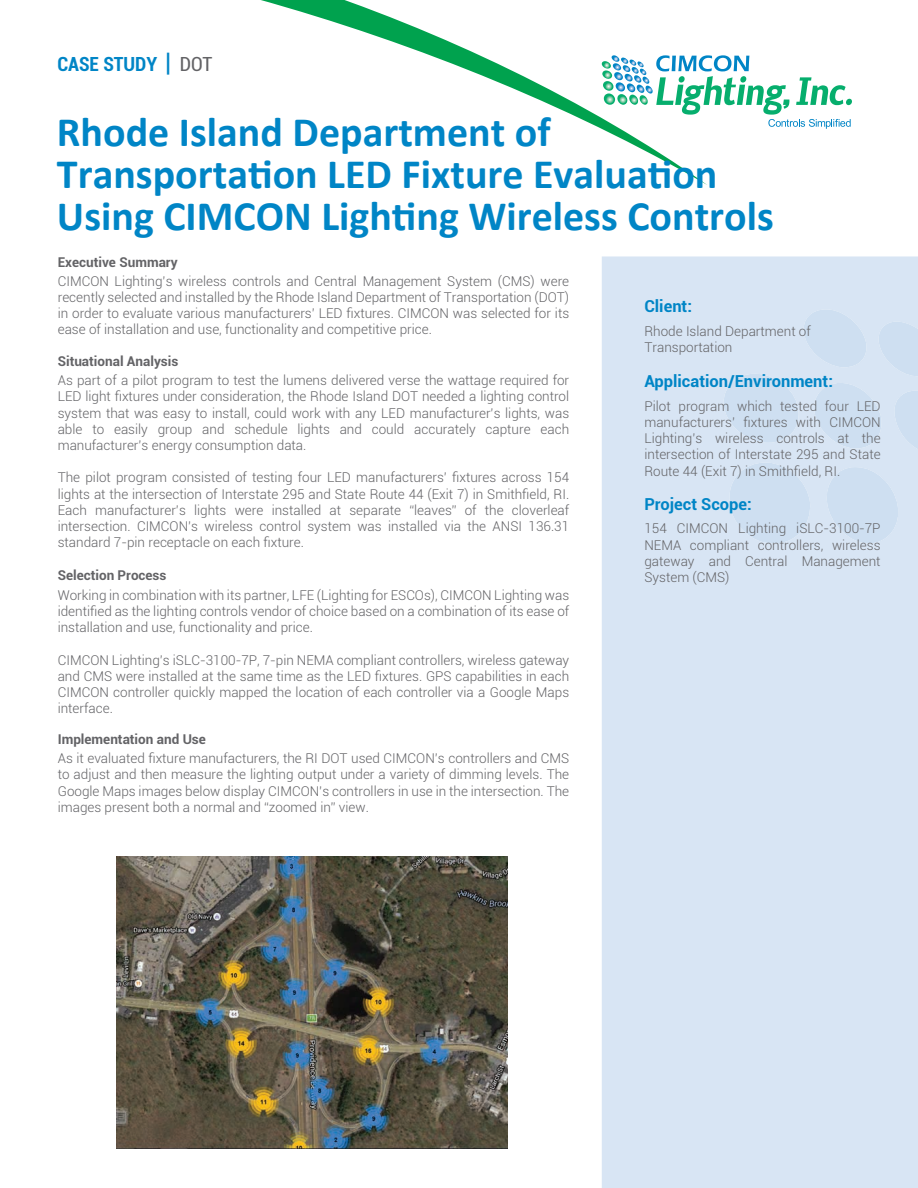
<style>
.page{position:relative;width:918px;height:1188px;background:#fff}
.page>*{position:absolute;margin:0;border:0;box-sizing:border-box;transform-origin:0 0}
.t1{font:700 42px/42px "Calibri";color:#0085c6}
.t2{font:700 condensed 19.5px "Roboto";color:#0085c6}
.t3{font:700 16.5px "Roboto";color:#0085c6}
.t4{font:300 13.5px/16.2px "Roboto";color:#636366;text-align:justify}
.t5{font:700 13.5px "Roboto";color:#636366}
.s1{font-weight:400;font-size:25.5px}
.s2{font-weight:400;color:#636366}
</style>
<div class="page">
<svg style="left:261px;top:0;width:446px;height:185px"></svg>
<div style="left:602px;top:256px;width:316px;height:932px;background:#d8e5f4"></div>
<svg style="left:728px;top:463px;width:84px;height:80px;background:#d0e0f1"></svg>
<svg style="left:724px;top:374px;width:77px;height:69px;background:#d0e0f1"></svg>
<svg style="left:824px;top:467px;width:77px;height:77px;background:#d1e0f1"></svg>
<svg style="left:876px;top:322px;width:42px;height:54px;background:#d0e0f1"></svg>
<svg style="left:812px;top:383px;width:72px;height:66px;background:#d1e0f1"></svg>
<svg style="left:802px;top:309px;width:67px;height:58px;background:#d1e0f1"></svg>
<svg style="left:891px;top:391px;width:27px;height:58px;background:#d1e1f2"></svg>
<svg style="left:602px;top:55px;width:250px;height:74px"></svg>
<img style="left:117px;top:856px;width:390px;height:292px">
<h2 class="t2" style="left:57px;top:51px;width:157px">CASE STUDY <span class="s1">|</span> <span class="s2">DOT</span></h2>
<h1 class="t1" style="left:57px;top:111px;width:718px">Rhode Island Department of<br>Transportation LED Fixture Evaluation<br>Using CIMCON Lighting Wireless Controls</h1>
<p class="t5" style="left:58px;top:252px;width:121px">Executive Summary</p>
<p class="t4" style="left:58px;top:272px;width:513px">CIMCON Lighting’s wireless controls and Central Management System (CMS) were recently selected and installed by the Rhode Island Department of Transportation (DOT) in order to evaluate various manufacturers’ LED fixtures. CIMCON was selected for its ease of installation and use, functionality and competitive price.</p>
<p class="t4" style="left:58px;top:372px;width:513px">As part of a pilot program to test the lumens delivered verse the wattage required for LED light fixtures under consideration, the Rhode Island DOT needed a lighting control system that was easy to install, could work with any LED manufacturer’s lights, was able to easily group and schedule lights and could accurately capture each manufacturer’s energy consumption data.</p>
<p class="t4" style="left:58px;top:469px;width:513px">The pilot program consisted of testing four LED manufacturers’ fixtures across 154 lights at the intersection of Interstate 295 and State Route 44 (Exit 7) in Smithfield, RI.<br>Each manufacturer’s lights were installed at separate “leaves” of the cloverleaf intersection. CIMCON’s wireless control system was installed via the ANSI 136.31 standard 7-pin receptacle on each fixture.</p>
<p class="t5" style="left:58px;top:566px;width:110px">Selection Process</p>
<p class="t5" style="left:58px;top:351px;width:122px">Situational Analysis</p>
<p class="t4" style="left:58px;top:587px;width:513px">Working in combination with its partner, LFE (Lighting for ESCOs), CIMCON Lighting was identified as the lighting controls vendor of choice based on a combination of its ease of installation and use, functionality and price.</p>
<p class="t4" style="left:58px;top:651px;width:513px">CIMCON Lighting’s iSLC-3100-7P, 7-pin NEMA compliant controllers, wireless gateway and CMS were installed at the same time as the LED fixtures. GPS capabilities in each CIMCON controller quickly mapped the location of each controller via a Google Maps interface.</p>
<p class="t5" style="left:58px;top:729px;width:150px">Implementation and Use</p>
<p class="t4" style="left:58px;top:750px;width:513px">As it evaluated fixture manufacturers, the RI DOT used CIMCON’s controllers and CMS to adjust and then measure the lighting output under a variety of dimming levels. The Google Maps images below display CIMCON’s controllers in use in the intersection. The images present both a normal and “zoomed in” view.</p>
<p class="t3" style="left:644px;top:295px;width:49px">Client:</p>
<p class="t4" style="left:644px;top:323px;width:168px">Rhode Island Department of<br>Transportation</p>
<p class="t3" style="left:644px;top:370px;width:190px">Application/Environment:</p>
<p class="t4" style="left:644px;top:398px;width:238px">Pilot program which tested four LED manufacturers’ fixtures with CIMCON Lighting’s wireless controls at the intersection of Interstate 295 and State Route 44 (Exit 7) in Smithfield, RI.</p>
<p class="t3" style="left:644px;top:493px;width:109px">Project Scope:</p>
<p class="t4" style="left:644px;top:520px;width:238px">154 CIMCON Lighting iSLC-3100-7P NEMA compliant controllers, wireless gateway and Central Management System (CMS)</p>
</div>
